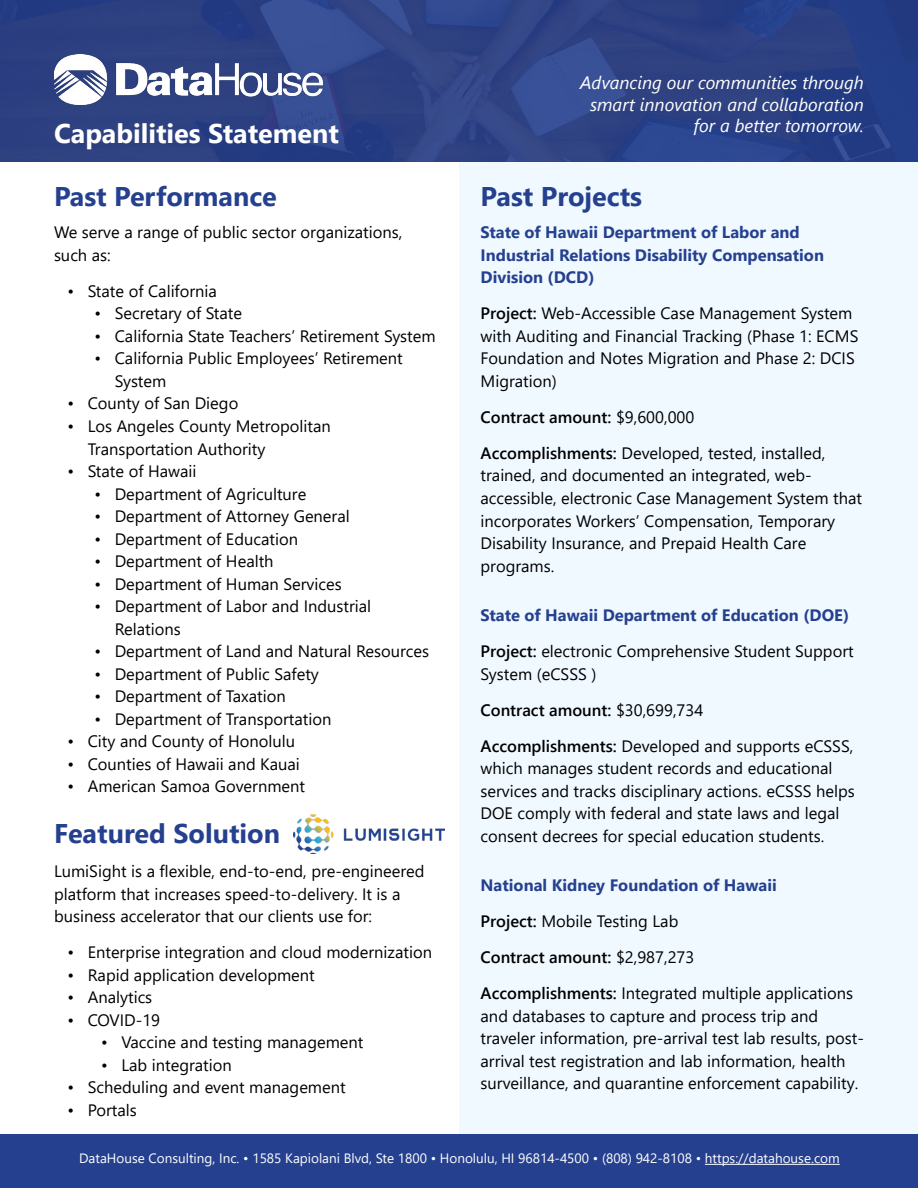
<style>
.page{position:relative;width:918px;height:1188px;background:#fff}
.page>*{position:absolute;margin:0;border:0;box-sizing:border-box;transform-origin:0 0}
.t1{font:700 27px "Segoe UI";color:#25408f}
.t2{font:700 27px "Segoe UI";color:#fff}
.t3{font:italic 18px/21.6px "Segoe UI";color:#fff;text-align:right}
.t4{font:16.5px/22.5px "Segoe UI";color:#000}
.t5{font:700 16.5px/22.5px "Segoe UI";color:#25408f}
.t6{font:13.5px "Segoe UI";color:#fff}
.s1{font-weight:600}
.s2{font-weight:600;color:#000}
.s3{font-weight:400;color:#000}
.s4{font-weight:700;color:#25408f}
</style>
<div class="page">
<div style="left:459px;top:162px;width:459px;height:972px;background:#ecf7ff"></div>
<div style="left:0;top:1134px;width:918px;height:54px;background:#25408f"></div>
<hr style="left:705px;top:1164px;width:135px;height:1px;background:#fff">
<svg style="left:0;top:0;width:918px;height:162px;background:#2d4285"></svg>
<img style="left:54px;top:55px;width:269px;height:49px">
<img style="left:294px;top:815px;width:150px;height:39px">
<h1 class="t2" style="left:54px;top:108px;width:286px">Capabilities Statement</h1>
<h1 class="t1" style="left:54px;top:171px;width:224px">Past Performance</h1>
<p class="t4" style="left:54px;top:220px;width:350px">We serve a range of public sector organizations, such as:</p>
<p class="t4" style="left:67px;top:278px;width:151px">• State of California</p>
<p class="t4" style="left:94px;top:301px;width:149px">• Secretary of State</p>
<p class="t4" style="left:94px;top:323px;width:343px">• California State Teachers’ Retirement System</p>
<p class="t4" style="left:115px;top:346px;width:290px;text-indent:-20px">• California Public Employees’ Retirement<br>System</p>
<p class="t4" style="left:67px;top:391px;width:172px">• County of San Diego</p>
<p class="t4" style="left:88px;top:413px;width:245px;text-indent:-20px">• Los Angeles County Metropolitan<br>Transportation Authority</p>
<p class="t4" style="left:67px;top:458px;width:130px">• State of Hawaii</p>
<p class="t4" style="left:94px;top:481px;width:213px">• Department of Agriculture</p>
<p class="t4" style="left:94px;top:503px;width:257px">• Department of Attorney General</p>
<p class="t4" style="left:94px;top:526px;width:205px">• Department of Education</p>
<p class="t4" style="left:94px;top:548px;width:181px">• Department of Health</p>
<p class="t4" style="left:94px;top:571px;width:249px">• Department of Human Services</p>
<p class="t4" style="left:115px;top:593px;width:258px;text-indent:-20px">• Department of Labor and Industrial<br>Relations</p>
<p class="t4" style="left:94px;top:638px;width:336px">• Department of Land and Natural Resources</p>
<p class="t4" style="left:94px;top:661px;width:226px">• Department of Public Safety</p>
<p class="t4" style="left:94px;top:684px;width:193px">• Department of Taxation</p>
<p class="t4" style="left:94px;top:706px;width:238px">• Department of Transportation</p>
<p class="t4" style="left:67px;top:729px;width:229px">• City and County of Honolulu</p>
<p class="t4" style="left:67px;top:751px;width:234px">• Counties of Hawaii and Kauai</p>
<p class="t4" style="left:67px;top:774px;width:239px">• American Samoa Government</p>
<h1 class="t1" style="left:54px;top:808px;width:228px">Featured Solution</h1>
<p class="t4" style="left:54px;top:859px;width:372px">LumiSight is a flexible, end-to-end, pre-engineered platform that increases speed-to-delivery. It is a business accelerator that our clients use for:</p>
<p class="t4" style="left:67px;top:940px;width:366px">• Enterprise integration and cloud modernization</p>
<p class="t4" style="left:67px;top:962px;width:249px">• Rapid application development</p>
<p class="t4" style="left:67px;top:985px;width:86px">• Analytics</p>
<p class="t4" style="left:67px;top:1007px;width:94px">• COVID-19</p>
<p class="t4" style="left:101px;top:1030px;width:264px">• Vaccine and testing management</p>
<p class="t4" style="left:101px;top:1052px;width:132px">• Lab integration</p>
<p class="t4" style="left:67px;top:1075px;width:280px">• Scheduling and event management</p>
<p class="t4" style="left:67px;top:1097px;width:71px">• Portals</p>
<p class="t3" style="left:580px;top:69px;width:285px">Advancing our communities through smart innovation and collaboration for a better tomorrow.</p>
<h1 class="t1" style="left:481px;top:171px;width:163px">Past Projects</h1>
<p class="t5" style="left:481px;top:220px;width:345px">State of Hawaii Department of Labor and<br>Industrial Relations Disability Compensation<br>Division (DCD)</p>
<p class="t4" style="left:481px;top:301px;width:379px"><span class="s1">Project:</span> Web-Accessible Case Management System with Auditing and Financial Tracking (Phase 1: ECMS Foundation and Notes Migration and Phase 2: DCIS Migration)</p>
<p class="t4" style="left:481px;top:398px;width:346px;line-height:36px"><span class="s1">Contract amount:</span> $9,600,000<br><span class="s1">Accomplishments:</span> Developed, tested, installed,</p>
<p class="t4" style="left:481px;top:463px;width:383px">trained, and documented an integrated, web&shy;accessible, electronic Case Management System that incorporates Workers’ Compensation, Temporary Disability Insurance, and Prepaid Health Care programs.</p>
<p class="t5" style="left:481px;top:596px;width:375px;line-height:36px">State of Hawaii Department of Education (DOE)<br><span class="s2">Project:</span> <span class="s3">electronic Comprehensive Student Support</span></p>
<p class="t4" style="left:481px;top:654px;width:374px;line-height:36px">System (eCSSS )<br><span class="s1">Contract amount:</span> $30,699,734<br><span class="s1">Accomplishments:</span> Developed and supports eCSSS,</p>
<p class="t4" style="left:481px;top:755px;width:376px">which manages student records and educational services and tracks disciplinary actions. eCSSS helps DOE comply with federal and state laws and legal consent decrees for special education students.</p>
<p class="t4" style="left:481px;top:866px;width:374px;line-height:36px"><span class="s4">National Kidney Foundation of Hawaii<br></span><span class="s1">Project:</span> Mobile Testing Lab<br><span class="s1">Contract amount:</span> $2,987,273<br><span class="s1">Accomplishments:</span> Integrated multiple applications</p>
<p class="t4" style="left:481px;top:1003px;width:385px">and databases to capture and process trip and traveler information, pre-arrival test lab results, post&shy;arrival test registration and lab information, health surveillance, and quarantine enforcement capability.</p>
<p class="t6" style="left:79px;top:1146px;width:762px">DataHouse Consulting, Inc. • 1585 Kapiolani Blvd, Ste 1800 • Honolulu, HI 96814-4500 • (808) 942-8108 • https://datahouse.com</p>
</div>
